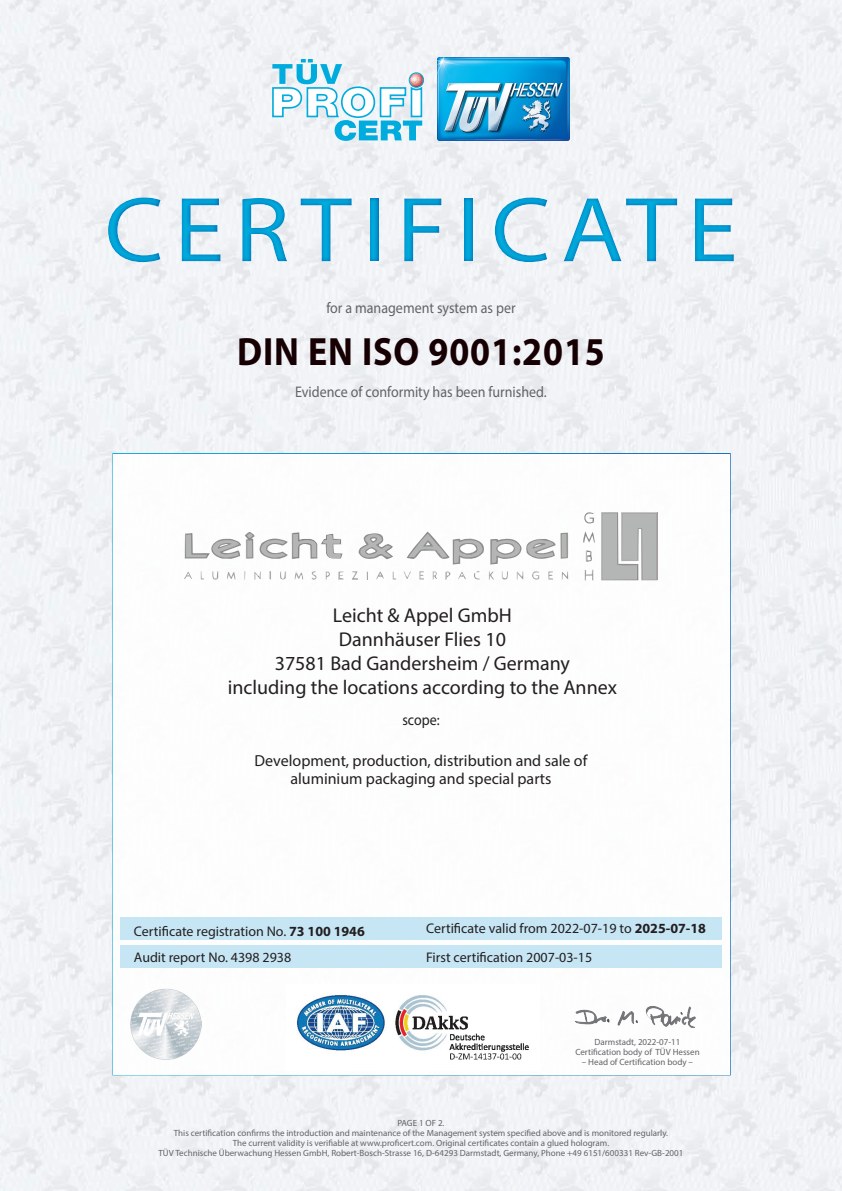
<style>
.page{position:relative;width:842px;height:1191px;background:#fff}
.page>*{position:absolute;margin:0;border:0;box-sizing:border-box;transform-origin:0 0}
.t1{font:93px "Myriad Pro";letter-spacing:.1em;color:#00acdd;scale:1.1 1}
.t2{font:700 39.6px "Myriad Pro";letter-spacing:.025em;color:#170003;scale:.91 1}
.t3{font:20px/24px "Myriad Pro";color:#231f20;text-align:center}
.t4{font:16px/18px "Myriad Pro";color:#231f20;text-align:center}
.t5{font:15.4px "Myriad Pro";color:#636366;scale:.91 1}
.t6{font:15.4px "Myriad Pro";color:#231f20;scale:.91 1}
.t7{font:14px/26px "Myriad Pro";color:#231f20}
.t8{font:9px/10px "Myriad Pro";color:#636366;text-align:center}
.s1{font-weight:700}
</style>
<div class="page">
<img style="left:0;top:0;width:842px;height:1191px">
<img style="left:437px;top:57px;width:132px;height:83px">
<svg style="left:272px;top:59px;width:152px;height:82px"></svg>
<div style="left:112px;top:453px;width:619px;height:622px;background:#fff;border:2px solid #fff"></div>
<div style="left:120px;top:945px;width:602px;height:23px;background:#c1e4f4"></div>
<div style="left:121px;top:917px;width:601px;height:22px;background:#c1e4f4"></div>
<img style="left:296px;top:995px;width:233px;height:65px">
<img style="left:744px;top:810px;width:77px;height:55px">
<img style="left:736px;top:724px;width:98px;height:40px">
<img style="left:735px;top:636px;width:95px;height:35px">
<img style="left:736px;top:549px;width:93px;height:35px">
<img style="left:737px;top:479px;width:91px;height:36px">
<img style="left:642px;top:1096px;width:99px;height:53px">
<img style="left:575px;top:1006px;width:121px;height:22px">
<div style="left:0;top:172px;width:842px;height:114px;background:#006bb6;opacity:.75"></div>
<img style="left:130px;top:988px;width:71px;height:71px">
<svg style="left:227px;top:572px;width:8px;height:7px"></svg>
<svg style="left:312px;top:571px;width:5px;height:8px"></svg>
<svg style="left:352px;top:571px;width:6px;height:8px"></svg>
<svg style="left:489px;top:571px;width:5px;height:8px"></svg>
<svg style="left:244px;top:571px;width:2px;height:8px"></svg>
<svg style="left:392px;top:571px;width:4px;height:8px"></svg>
<svg style="left:562px;top:571px;width:6px;height:8px"></svg>
<svg style="left:548px;top:571px;width:5px;height:8px"></svg>
<svg style="left:517px;top:571px;width:7px;height:8px"></svg>
<svg style="left:502px;top:571px;width:6px;height:9px"></svg>
<svg style="left:280px;top:571px;width:6px;height:9px"></svg>
<svg style="left:212px;top:571px;width:6px;height:9px"></svg>
<svg style="left:326px;top:571px;width:4px;height:8px"></svg>
<svg style="left:446px;top:571px;width:5px;height:8px"></svg>
<svg style="left:254px;top:571px;width:7px;height:8px"></svg>
<svg style="left:419px;top:571px;width:5px;height:8px"></svg>
<svg style="left:184px;top:571px;width:8px;height:8px"></svg>
<svg style="left:376px;top:571px;width:8px;height:8px"></svg>
<svg style="left:458px;top:571px;width:8px;height:8px"></svg>
<svg style="left:404px;top:571px;width:7px;height:8px"></svg>
<svg style="left:432px;top:571px;width:5px;height:8px"></svg>
<svg style="left:584px;top:570px;width:10px;height:10px"></svg>
<svg style="left:532px;top:571px;width:7px;height:9px"></svg>
<svg style="left:295px;top:571px;width:8px;height:8px"></svg>
<svg style="left:339px;top:571px;width:5px;height:8px"></svg>
<svg style="left:474px;top:571px;width:6px;height:8px"></svg>
<svg style="left:601px;top:512px;width:57px;height:68px;background:#b8b8b8"></svg>
<svg style="left:586px;top:550px;width:6px;height:12px"></svg>
<svg style="left:358px;top:533px;width:35px;height:27px"></svg>
<svg style="left:407px;top:532px;width:162px;height:32px"></svg>
<svg style="left:185px;top:532px;width:158px;height:27px"></svg>
<svg style="left:583px;top:512px;width:12px;height:31px"></svg>
<h1 class="t1" style="left:104px;top:173px;width:577px">CERTIFICATE</h1>
<h3 class="t5" style="left:326px;top:298px;width:209px">for a management system as per</h3>
<h2 class="t2" style="left:237px;top:326px;width:406px">DIN EN ISO 9001:2015</h2>
<h3 class="t5" style="left:295px;top:382px;width:278px">Evidence of conformity has been furnished.</h3>
<h3 class="t3" style="left:228px;top:603px;width:391px">Leicht &amp; Appel GmbH<br>Dannhäuser Flies 10<br>37581 Bad Gandersheim / Germany<br>including the locations according to the Annex</h3>
<h3 class="t6" style="left:402px;top:710px;width:42px">scope:</h3>
<h3 class="t4" style="left:255px;top:751px;width:334px">Development, production, distribution and sale of aluminium packaging and special parts</h3>
<h3 class="t7" style="left:134px;top:917px;width:232px">Certificate registration No. <span class="s1">73 100 1946<br></span>Audit report No. 4398 2938</h3>
<h3 class="t7" style="left:426px;top:915px;width:281px">Certificate valid from 2022-07-19 to <span class="s1">2025-07-18</span></h3>
<h3 class="t7" style="left:426px;top:943px;width:168px">First certification 2007-03-15</h3>
<p class="t8" style="left:575px;top:1037px;width:126px">Darmstadt, 2022-07-11<br>Certification body of TÜV Hessen</p>
<p class="t8" style="left:582px;top:1057px;width:113px">– Head of Certification body –</p>
<p class="t8" style="left:159px;top:1118px;width:526px">PAGE 1 OF 2.<br>This certification confirms the introduction and maintenance of the Management system specified above and is monitored regularly.<br>The current validity is verifiable at www.proficert.com. Original certificates contain a glued hologram.<br>TÜV Technische Überwachung Hessen GmbH, Robert-Bosch-Strasse 16, D-64293 Darmstadt, Germany, Phone +49 6151/600331 Rev-GB-2001</p>
</div>
